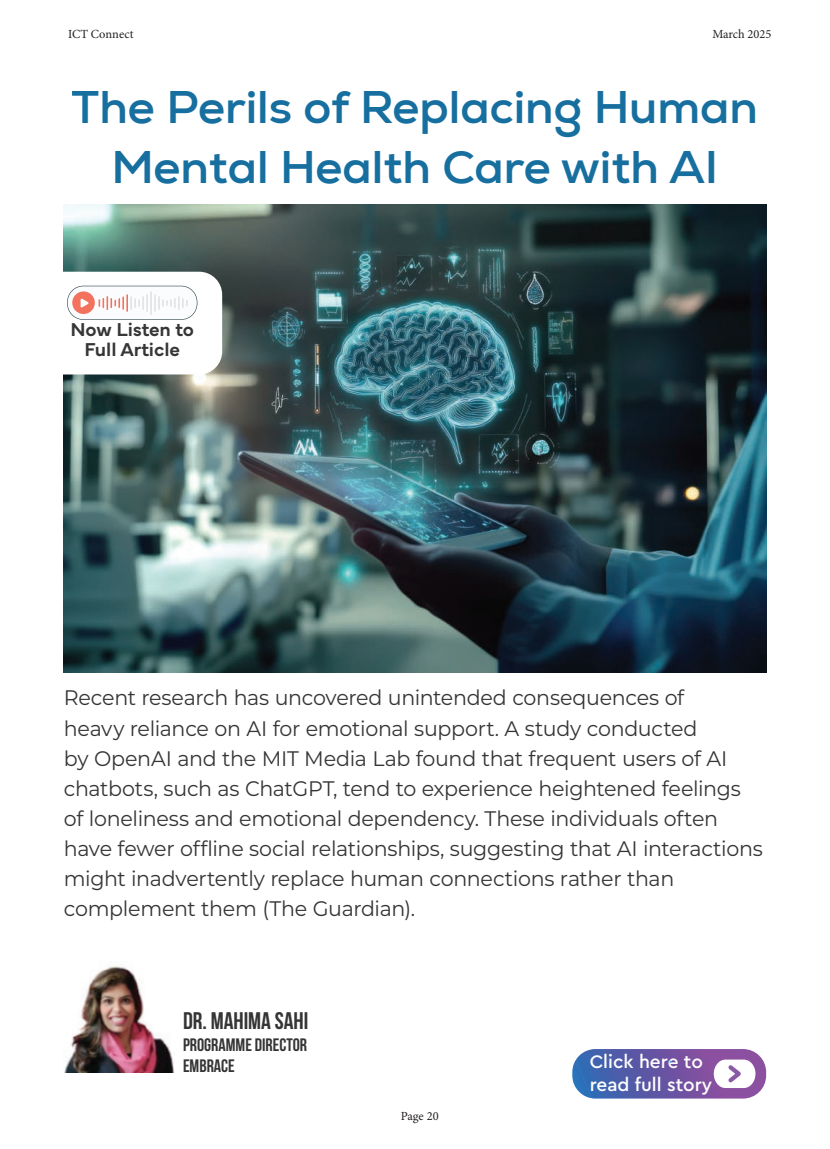
<style>
.page{position:relative;width:830px;height:1149px;background:#fff}
.page>*{position:absolute;margin:0;border:0;box-sizing:border-box;transform-origin:0 0}
.t1{font:46.5px/60px "Nexa Trial Bold";color:#176f9f;text-align:center}
.t2{font:700 24px "Bebas Neue";color:#353535}
.t3{font:21px/30px "Montserrat";letter-spacing:-.015em;color:#353535}
.t4{font:600 19.5px/20.5px "Mundial";letter-spacing:-.005em;color:#353635;text-align:center}
.t5{font:500 19.05px/22.8px "Cera Pro";color:#fff}
.t6{font:700 18px/21.6px "Bebas Neue";color:#353535}
.t7{font:12.45px "Minion Pro";letter-spacing:-.005em;color:#231f20}
</style>
<div class="page">
<img style="left:64px;top:204px;width:701px;height:468px">
<img style="left:64px;top:966px;width:110px;height:105px">
<svg style="left:63px;top:271px;width:159px;height:103px"></svg>
<svg style="left:572px;top:1049px;width:193px;height:49px;background:#7a70b2"></svg>
<p class="t7" style="left:68px;top:26px;width:67px">ICT Connect</p>
<p class="t7" style="left:712px;top:26px;width:60px">March 2025</p>
<h1 class="t1" style="left:72px;top:78px;width:687px">The Perils of Replacing Human<br>Mental Health Care with AI</h1>
<p class="t4" style="left:70px;top:317px;width:125px">Now Listen to<br>Full Article</p>
<p class="t3" style="left:64px;top:682px;width:700px">Recent research has uncovered unintended consequences of<br>heavy reliance on AI for emotional support. A study conducted<br>by OpenAI and the MIT Media Lab found that frequent users of AI chatbots, such as ChatGPT, tend to experience heightened feelings of loneliness and emotional dependency. These individuals often have fewer offline social relationships, suggesting that AI interactions might inadvertently replace human connections rather than complement them (The Guardian).</p>
<p class="t2" style="left:183px;top:1007px;width:127px">DR. MAHIMA SAHI</p>
<p class="t6" style="left:183px;top:1033px;width:126px">PROGRAMME DIRECTOR<br>EMBRACE</p>
<p class="t7" style="left:400px;top:1107px;width:39px">Page 20</p>
<p class="t5" style="left:589px;top:1049px;width:124px">Click here to read full story</p>
</div>
